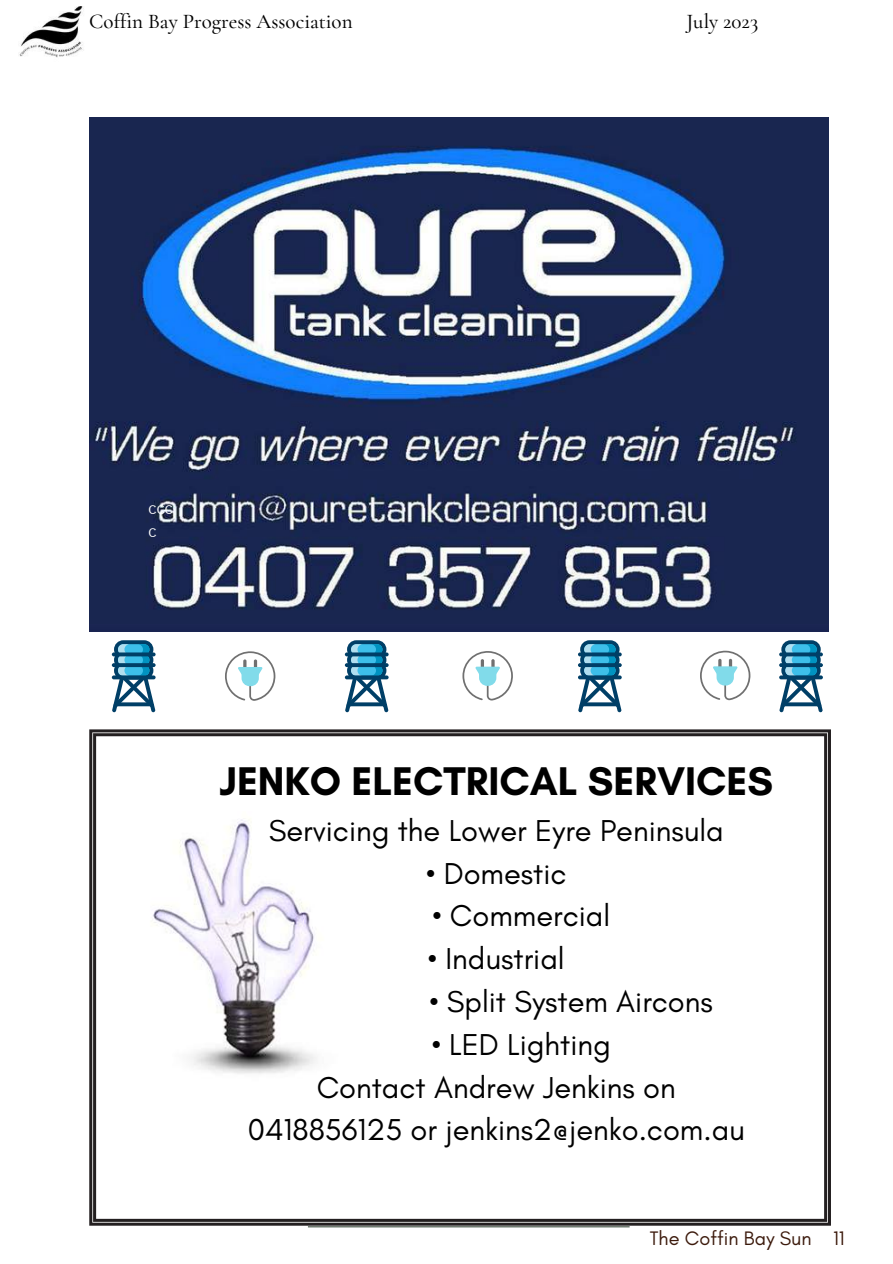
<style>
.page{position:relative;width:893px;height:1264px;background:#fff}
.page>*{position:absolute;margin:0;border:0;box-sizing:border-box;transform-origin:0 0}
.t1{font:700 40.8px "Glacial Indifference";color:#000}
.t2{font:30.75px "Glacial Indifference";color:#000}
.t3{font:500 21px "Cormorant Garamond";color:#000}
.t4{font:19.95px "Glacial Indifference";color:#3c1a0c}
.t5{font:16.5px/23px "Copperplate Gothic LT Pro 29 BC";color:#fff}
</style>
<div class="page">
<hr style="left:308px;top:1226px;width:321px;height:1px;background:#3e4e40">
<img style="left:19px;top:7px;width:65px;height:51px">
<img style="left:89px;top:118px;width:739px;height:513px">
<svg style="left:112px;top:640px;width:43px;height:72px"></svg>
<svg style="left:115px;top:702px;width:38px;height:4px"></svg>
<svg style="left:112px;top:652px;width:44px;height:4px"></svg>
<svg style="left:112px;top:663px;width:44px;height:4px"></svg>
<svg style="left:112px;top:675px;width:44px;height:4px"></svg>
<svg style="left:345px;top:640px;width:43px;height:72px"></svg>
<svg style="left:347px;top:702px;width:39px;height:4px"></svg>
<svg style="left:345px;top:652px;width:43px;height:4px"></svg>
<svg style="left:345px;top:663px;width:43px;height:4px"></svg>
<svg style="left:345px;top:675px;width:43px;height:4px"></svg>
<svg style="left:578px;top:640px;width:43px;height:72px"></svg>
<svg style="left:580px;top:702px;width:39px;height:4px"></svg>
<svg style="left:578px;top:652px;width:43px;height:4px"></svg>
<svg style="left:578px;top:663px;width:43px;height:4px"></svg>
<svg style="left:578px;top:675px;width:43px;height:4px"></svg>
<svg style="left:779px;top:640px;width:43px;height:72px"></svg>
<svg style="left:781px;top:702px;width:39px;height:4px"></svg>
<svg style="left:779px;top:652px;width:43px;height:4px"></svg>
<svg style="left:779px;top:663px;width:43px;height:4px"></svg>
<svg style="left:779px;top:675px;width:43px;height:4px"></svg>
<svg style="left:89px;top:729px;width:741px;height:496px"></svg>
<svg style="left:225px;top:651px;width:50px;height:49px"></svg>
<svg style="left:462px;top:651px;width:51px;height:49px"></svg>
<svg style="left:700px;top:650px;width:50px;height:50px"></svg>
<p class="t3" style="left:89px;top:9px;width:265px">Coffin Bay Progress Association</p>
<p class="t3" style="left:686px;top:9px;width:73px">July 2023</p>
<p class="t5" style="left:148px;top:499px;width:26px">CCC<br>C</p>
<h1 class="t1" style="left:219px;top:756px;width:555px">JENKO ELECTRICAL SERVICES</h1>
<p class="t2" style="left:269px;top:811px;width:456px">Servicing the Lower Eyre Peninsula</p>
<p class="t2" style="left:426px;top:854px;width:142px">• Domestic</p>
<p class="t2" style="left:432px;top:897px;width:179px">• Commercial</p>
<p class="t2" style="left:428px;top:940px;width:138px">• Industrial</p>
<p class="t2" style="left:429px;top:982px;width:285px">• Split System Aircons</p>
<p class="t2" style="left:431px;top:1025px;width:180px">• LED Lighting</p>
<p class="t2" style="left:317px;top:1068px;width:360px">Contact Andrew Jenkins on</p>
<p class="t2" style="left:248px;top:1111px;width:498px">0418856125 or jenkins2@jenko.com.au</p>
<p class="t4" style="left:649px;top:1225px;width:196px">The Coffin Bay Sun 11</p>
</div>
